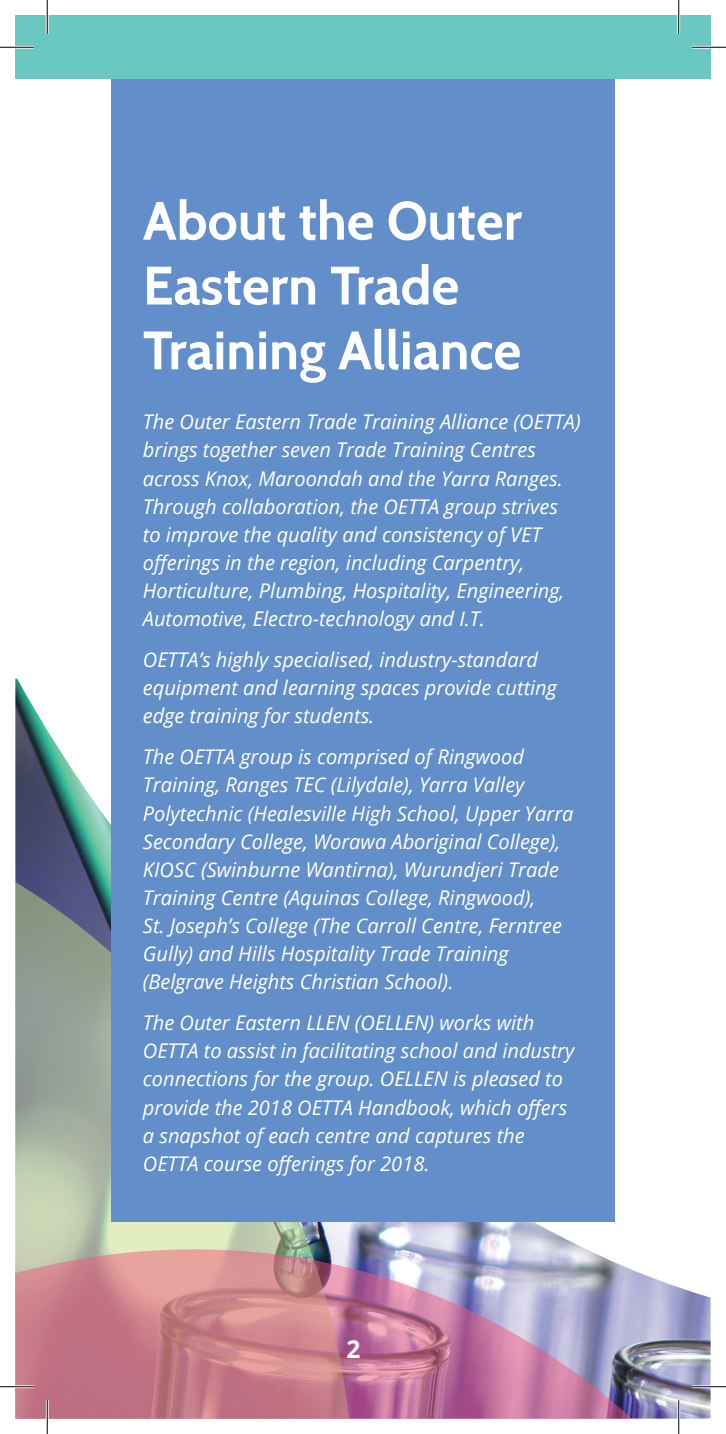
<style>
.page{position:relative;width:726px;height:1434px;background:#fff}
.page>*{position:absolute;margin:0;border:0;box-sizing:border-box;transform-origin:0 0}
.Heading_1{font:700 54px/64.8px "Cabin";color:#fff}
.t1{font:700 24.75px "Open Sans";color:#fff}
.t2{font:italic 20.25px/28.1px "Open Sans";color:#fff}
</style>
<div class="page">
<img style="left:15px;top:679px;width:566px;height:568px">
<svg style="left:15px;top:785px;width:341px;height:462px;background:#95a39a"></svg>
<img style="left:15px;top:1247px;width:696px;height:172px">
<div style="left:15px;top:15px;width:696px;height:64px;background:#6ac8c2"></div>
<div style="left:111px;top:79px;width:504px;height:1143px;background:#628ec9"></div>
<hr style="left:0;top:46px;width:34px;height:3px;background:#fff">
<hr style="left:692px;top:46px;width:34px;height:3px;background:#fff">
<hr style="left:0;top:1385px;width:34px;height:3px;background:#fff">
<hr style="left:692px;top:1385px;width:34px;height:3px;background:#fff">
<hr style="left:46px;top:0;width:3px;height:34px;background:#fff">
<hr style="left:46px;top:1400px;width:3px;height:34px;background:#fff">
<hr style="left:677px;top:0;width:3px;height:34px;background:#fff">
<hr style="left:677px;top:1400px;width:3px;height:34px;background:#fff">
<hr style="left:0;top:47px;width:34px;height:1px;background:#000">
<hr style="left:692px;top:47px;width:34px;height:1px;background:#000">
<hr style="left:0;top:1386px;width:34px;height:1px;background:#000">
<hr style="left:692px;top:1386px;width:34px;height:1px;background:#000">
<hr style="left:47px;top:0;width:1px;height:34px;background:#000">
<hr style="left:47px;top:1400px;width:1px;height:34px;background:#000">
<hr style="left:678px;top:0;width:1px;height:34px;background:#000">
<hr style="left:678px;top:1400px;width:1px;height:34px;background:#000">
<p class="Heading_1" style="left:143px;top:188px;width:381px">About the Outer<br>Eastern Trade<br>Training Alliance</p>
<p class="t2" style="left:143px;top:407px;width:439px">The Outer Eastern Trade Training Alliance (OETTA) brings together seven Trade Training Centres across Knox, Maroondah and the Yarra Ranges.<br>Through collaboration, the OETTA group strives<br>to improve the quality and consistency of VET offerings in the region, including Carpentry, Horticulture, Plumbing, Hospitality, Engineering, Automotive, Electro-technology and I.T.</p>
<p class="t2" style="left:143px;top:645px;width:415px">OETTA’s highly specialised, industry-standard equipment and learning spaces provide cutting edge training for students.</p>
<p class="t2" style="left:143px;top:742px;width:432px">The OETTA group is comprised of Ringwood Training, Ranges TEC (Lilydale), Yarra Valley Polytechnic (Healesville High School, Upper Yarra Secondary College, Worawa Aboriginal College), KIOSC (Swinburne Wantirna), Wurundjeri Trade Training Centre (Aquinas College, Ringwood),<br>St. Joseph’s College (The Carroll Centre, Ferntree Gully) and Hills Hospitality Trade Training (Belgrave Heights Christian School).</p>
<p class="t2" style="left:143px;top:1008px;width:433px">The Outer Eastern LLEN (OELLEN) works with OETTA to assist in facilitating school and industry connections for the group. OELLEN is pleased to provide the 2018 OETTA Handbook, which offers a snapshot of each centre and captures the OETTA course offerings for 2018.</p>
<p class="t1" style="left:346px;top:1331px;width:15px">2</p>
</div>
